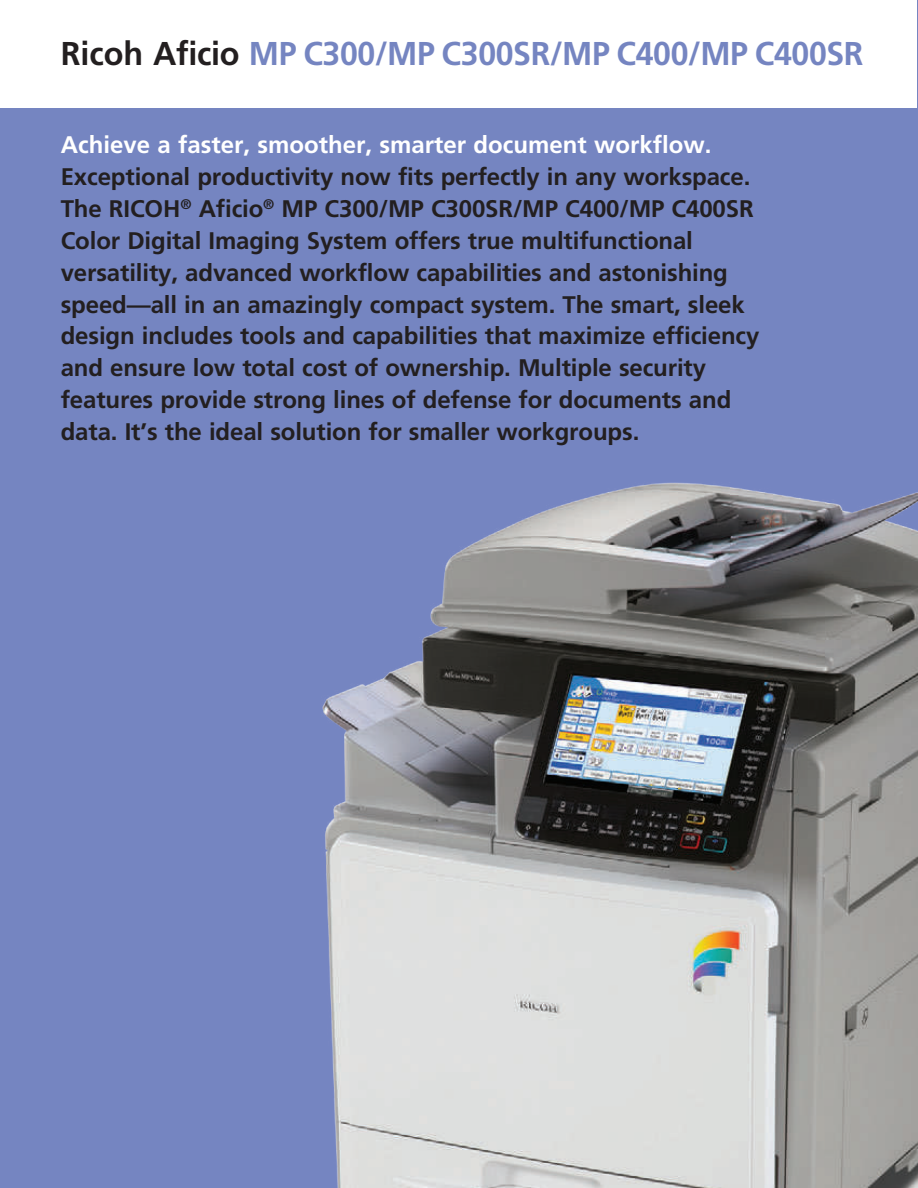
<style>
.page{position:relative;width:918px;height:1188px;background:#fff}
.page>*{position:absolute;margin:0;border:0;box-sizing:border-box;transform-origin:0 0}
.t1{font:700 33px "Frutiger LT Std";letter-spacing:-.01em;color:#7585c1}
.t2{font:700 24px/31.8px "Frutiger LT Std";letter-spacing:-.005em;color:#231f20}
.t3{font:700 24px "Frutiger LT Std";color:#fff}
.s1{color:#231f20}
</style>
<div class="page">
<div style="left:0;top:108px;width:918px;height:1080px;background:#7585c1"></div>
<img style="left:322px;top:482px;width:596px;height:706px">
<h1 class="t1" style="left:61px;top:34px;width:804px"><span class="s1">Ricoh Aficio</span> MP C300/MP C300SR/MP C400/MP C400SR</h1>
<p class="t3" style="left:61px;top:131px;width:652px">Achieve a faster, smoother, smarter document workflow.</p>
<p class="t2" style="left:61px;top:161px;width:700px">Exceptional productivity now fits perfectly in any workspace.<br>The RICOH<sup>®</sup> Aficio<sup>®</sup> MP C300/MP C300SR/MP C400/MP C400SR Color Digital Imaging System offers true multifunctional versatility, advanced workflow capabilities and astonishing speed—all in an amazingly compact system. The smart, sleek design includes tools and capabilities that maximize efficiency and ensure low total cost of ownership. Multiple security features provide strong lines of defense for documents and data. It’s the ideal solution for smaller workgroups.</p>
</div>
